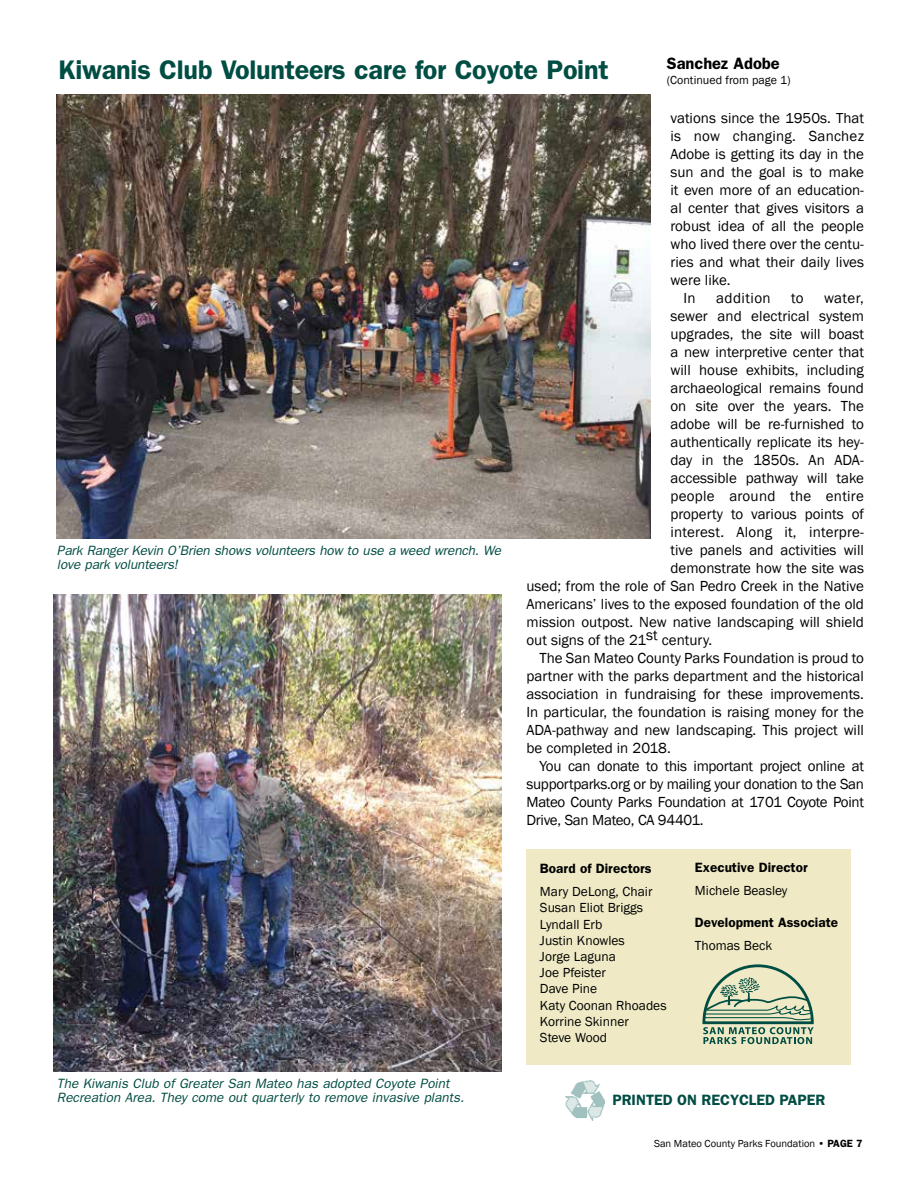
<style>
.page{position:relative;width:918px;height:1188px;background:#fff}
.page>*{position:absolute;margin:0;border:0;box-sizing:border-box;transform-origin:0 0}
.t1{font:600 27px "Franklin Gothic";letter-spacing:-.01em;color:#004d43}
.t2{font:600 16.5px "Franklin Gothic";color:#000}
.t3{font:15px "Franklin Gothic";color:#000}
.t4{font:15px "Franklin Gothic";letter-spacing:-.02em;color:#000}
.t5{font:600 15px "Franklin Gothic";color:#004d43}
.t6{font:15px "Franklin Gothic";letter-spacing:.02em;color:#000}
.t7{font:15px "Franklin Gothic";letter-spacing:.03em;color:#000}
.t8{font:italic 13.5px/14.2px "Franklin Gothic";color:#004d43}
.t9{font:13.5px/16.2px "Franklin Gothic";color:#000}
.t10{font:600 13.5px "Franklin Gothic";color:#000}
.t11{font:12px "Franklin Gothic";color:#000}
.t12{font:10.5px "Franklin Gothic";color:#000}
.s1{font-weight:600}
</style>
<div class="page">
<img style="left:57px;top:94px;width:593px;height:444px">
<img style="left:54px;top:594px;width:447px;height:478px">
<img style="left:566px;top:1081px;width:38px;height:40px">
<div style="left:526px;top:849px;width:324px;height:216px;background:#efeac5"></div>
<svg style="left:702px;top:964px;width:112px;height:80px"></svg>
<h1 class="t1" style="left:58px;top:54px;width:552px">Kiwanis Club Volunteers care for Coyote Point</h1>
<p class="t2" style="left:667px;top:53px;width:115px">Sanchez Adobe</p>
<p class="t11" style="left:667px;top:72px;width:126px">(Continued from page 1)</p>
<p class="t8" style="left:57px;top:543px;width:446px">Park Ranger Kevin O’Brien shows volunteers how to use a weed wrench. We love park volunteers!</p>
<p class="t8" style="left:57px;top:1076px;width:409px">The Kiwanis Club of Greater San Mateo has adopted Coyote Point<br>Recreation Area. They come out quarterly to remove invasive plants.</p>
<p class="t3" style="left:670px;top:108px;width:195px">vations since the 1950s. That</p>
<p class="t3" style="left:670px;top:126px;width:195px">is now changing. Sanchez</p>
<p class="t3" style="left:670px;top:144px;width:195px">Adobe is getting its day in the</p>
<p class="t3" style="left:670px;top:162px;width:195px">sun and the goal is to make</p>
<p class="t3" style="left:670px;top:180px;width:195px">it even more of an education-</p>
<p class="t3" style="left:670px;top:198px;width:195px">al center that gives visitors a</p>
<p class="t3" style="left:670px;top:216px;width:195px">robust idea of all the people</p>
<p class="t3" style="left:670px;top:234px;width:195px">who lived there over the centu-</p>
<p class="t3" style="left:670px;top:252px;width:195px">ries and what their daily lives</p>
<p class="t3" style="left:670px;top:270px;width:62px">were like.</p>
<p class="t3" style="left:683px;top:288px;width:14px">In</p>
<p class="t7" style="left:716px;top:288px;width:56px">addition</p>
<p class="t3" style="left:791px;top:288px;width:14px">to</p>
<p class="t3" style="left:824px;top:288px;width:41px">water,</p>
<p class="t3" style="left:670px;top:306px;width:195px">sewer and electrical system</p>
<p class="t3" style="left:670px;top:324px;width:195px">upgrades, the site will boast</p>
<p class="t3" style="left:670px;top:342px;width:195px">a new interpretive center that</p>
<p class="t3" style="left:670px;top:360px;width:195px">will house exhibits, including</p>
<p class="t3" style="left:670px;top:378px;width:195px">archaeological remains found</p>
<p class="t3" style="left:670px;top:396px;width:195px">on site over the years. The</p>
<p class="t3" style="left:670px;top:414px;width:195px">adobe will be re-furnished to</p>
<p class="t3" style="left:670px;top:432px;width:195px">authentically replicate its hey-</p>
<p class="t3" style="left:670px;top:450px;width:195px">day in the 1850s. An ADA-</p>
<p class="t3" style="left:670px;top:468px;width:195px">accessible pathway will take</p>
<p class="t6" style="left:670px;top:486px;width:195px">people around the entire</p>
<p class="t3" style="left:670px;top:504px;width:195px">property to various points of</p>
<p class="t3" style="left:670px;top:522px;width:195px">interest. Along it, interpre-</p>
<p class="t3" style="left:670px;top:540px;width:195px">tive panels and activities will</p>
<p class="t3" style="left:670px;top:558px;width:195px">demonstrate how the site was</p>
<p class="t3" style="left:526px;top:576px;width:339px">used; from the role of San Pedro Creek in the Native</p>
<p class="t3" style="left:526px;top:594px;width:339px">Americans’ lives to the exposed foundation of the old</p>
<p class="t3" style="left:526px;top:612px;width:339px">mission outpost. New native landscaping will shield</p>
<p class="t3" style="left:526px;top:630px;width:187px">out signs of the 21st century.</p>
<p class="t3" style="left:539px;top:648px;width:326px">The San Mateo County Parks Foundation is proud to</p>
<p class="t3" style="left:526px;top:666px;width:339px">partner with the parks department and the historical</p>
<p class="t3" style="left:526px;top:684px;width:339px">association in fundraising for these improvements.</p>
<p class="t3" style="left:526px;top:702px;width:339px">In particular, the foundation is raising money for the</p>
<p class="t3" style="left:526px;top:720px;width:339px">ADA-pathway and new landscaping. This project will</p>
<p class="t3" style="left:526px;top:738px;width:146px">be completed in 2018.</p>
<p class="t4" style="left:539px;top:756px;width:326px">You can donate to this important project online at</p>
<p class="t4" style="left:526px;top:774px;width:339px">supportparks.org or by mailing your donation to the San</p>
<p class="t4" style="left:526px;top:792px;width:339px">Mateo County Parks Foundation at 1701 Coyote Point</p>
<p class="t4" style="left:526px;top:810px;width:179px">Drive, San Mateo, CA 94401.</p>
<p class="t10" style="left:540px;top:861px;width:113px">Board of Directors</p>
<p class="t9" style="left:540px;top:884px;width:128px">Mary DeLong, Chair<br>Susan Eliot Briggs<br>Lyndall Erb<br>Justin Knowles<br>Jorge Laguna<br>Joe Pfeister<br>Dave Pine<br>Katy Coonan Rhoades<br>Korrine Skinner<br>Steve Wood</p>
<p class="t10" style="left:695px;top:859px;width:114px">Executive Director</p>
<p class="t9" style="left:695px;top:882px;width:94px">Michele Beasley</p>
<p class="t10" style="left:695px;top:914px;width:145px">Development Associate</p>
<p class="t9" style="left:695px;top:938px;width:79px">Thomas Beck</p>
<p class="t5" style="left:612px;top:1091px;width:44px">printed</p>
<p class="t5" style="left:677px;top:1091px;width:45px">on recycled</p>
<p class="t5" style="left:780px;top:1091px;width:10px">pape</p>
<p class="t5" style="left:815px;top:1091px;width:11px">r</p>
<p class="t12" style="left:654px;top:1137px;width:210px">San Mateo County Parks Foundation • <span class="s1">PAGE 7</span></p>
</div>
